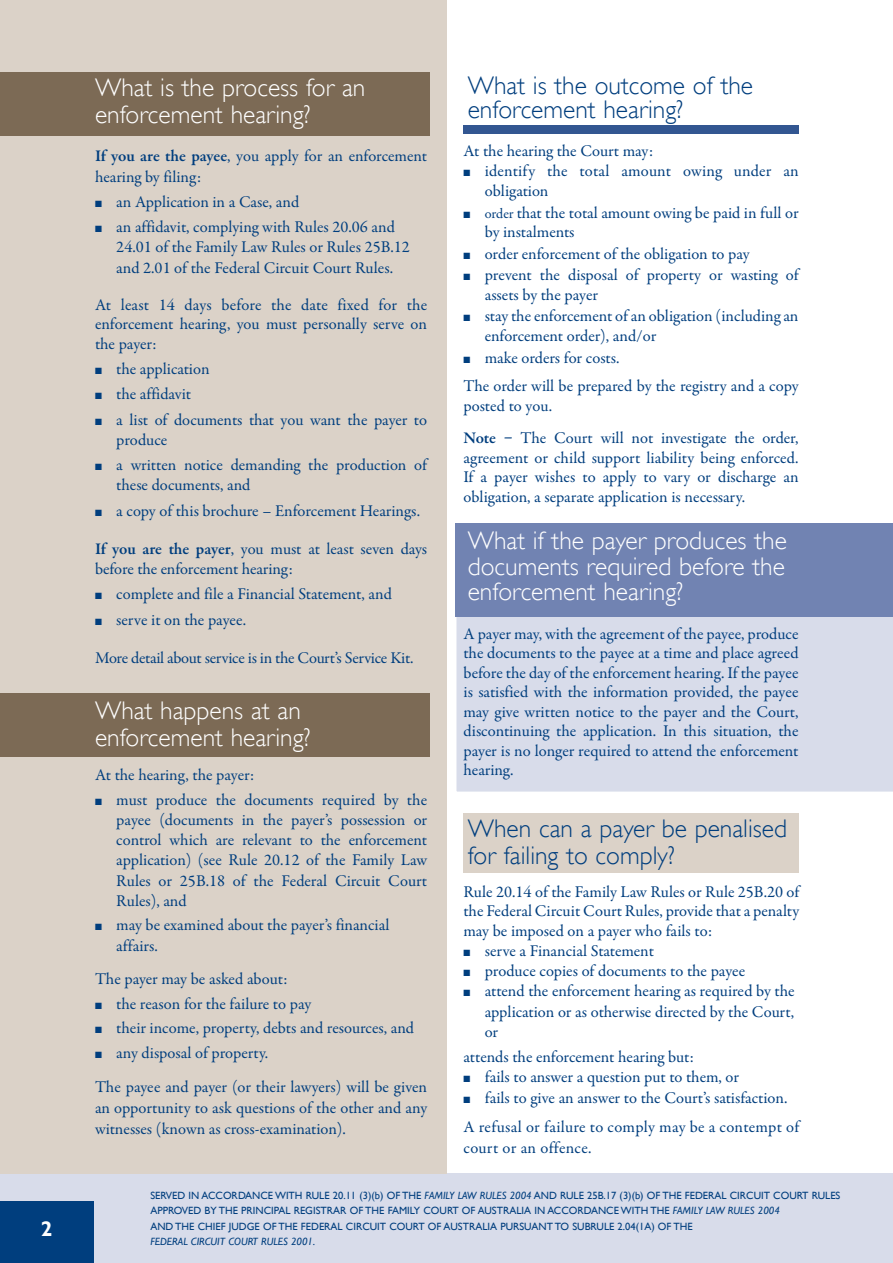
<style>
.page{position:relative;width:893px;height:1263px;background:#fff}
.page>*{position:absolute;margin:0;border:0;box-sizing:border-box;transform-origin:0 0}
._2nd_head{font:300 25.5px/25.5px "Gill Sans";color:#fff}
._2nd_head-2{font:300 25.5px/24px "Gill Sans";color:#003e7e}
.Head1a{font:700 21px "Gill Sans";color:#fff}
.Indent{font:16.5px/19.5px "Garamond Premr Pro";color:#003e7e}
.Normal___space{font:16.5px/19.5px "Garamond Premr Pro";letter-spacing:-.005em;color:#003e7e;text-align:justify}
.Indent_-_more_space{font:16.5px/20.2px "Garamond Premr Pro";color:#003e7e}
.Note{font:16.5px/19.5px "Garamond Premr Pro";color:#003e7e;text-align:justify}
.Indent-2{font:16.5px/21px "Garamond Premr Pro";letter-spacing:.02em;color:#003e7e}
.Indent-3{font:16.5px "Garamond Premr Pro";letter-spacing:-.02em;color:#003e7e}
.t1{font:10.5px "Gill Sans";color:#003e7e}
.t2{font:italic 10.5px "Gill Sans";color:#003e7e}
.s1{font-weight:600}
.s2{font-size:14.25px}
.s3{font-style:italic}
.s4{font-style:normal}
</style>
<div class="page">
<div style="left:0;top:1174px;width:893px;height:89px;background:#d8dcea"></div>
<div style="left:456px;top:617px;width:437px;height:175px;background:#d8dcea"></div>
<div style="left:463px;top:813px;width:336px;height:60px;background:#dbd2c8"></div>
<div style="left:455px;top:523px;width:438px;height:94px;background:#7183b2"></div>
<div style="left:463px;top:125px;width:336px;height:9px;background:#325691"></div>
<div style="left:0;top:0;width:446px;height:1174px;background:#dbd2c8"></div>
<div style="left:0;top:1201px;width:94px;height:62px;background:#003e7e"></div>
<div style="left:0;top:72px;width:429px;height:64px;background:#7c6a55"></div>
<div style="left:0;top:693px;width:429px;height:64px;background:#7c6a55"></div>
<p class="Head1a" style="left:41px;top:1217px;width:13px">2</p>
<p class="_2nd_head" style="left:95px;top:73px;width:272px;line-height:27px">What is the process for an enforcement hearing?</p>
<p class="Normal___space" style="left:95px;top:145px;width:334px;line-height:21px"><span class="s1">If you are the payee</span>, you apply for an enforcement hearing by filing:</p>
<p class="Indent" style="left:95px;top:192px;width:206px">■ an Application in a Case, and</p>
<p class="Indent_-_more_space" style="left:116px;top:217px;width:295px;line-height:20.7px;text-indent:-21px">■ an affidavit, complying with Rules 20.06 and<br>24.01 of the Family Law Rules or Rules 25B.12 and 2.01 of the Federal Circuit Court Rules.</p>
<p class="Normal___space" style="left:95px;top:295px;width:334px">At least 14 days before the date fixed for the enforcement hearing, you must personally serve on the payer:</p>
<p class="Indent" style="left:95px;top:360px;width:116px">■ the application</p>
<p class="Indent" style="left:95px;top:385px;width:98px">■ the affidavit</p>
<p class="Indent" style="left:116px;top:410px;width:312px;line-height:20.2px;text-indent:-21px">■ a list of documents that you want the payer to produce</p>
<p class="Indent" style="left:116px;top:455px;width:312px;line-height:20.2px;text-indent:-21px">■ a written notice demanding the production of these documents, and</p>
<p class="Indent_-_more_space" style="left:95px;top:501px;width:327px">■ a copy of this brochure – Enforcement Hearings.</p>
<p class="Normal___space" style="left:95px;top:539px;width:334px;line-height:20.2px"><span class="s1">If you are the payer</span>, you must at least seven days before the enforcement hearing:</p>
<p class="Indent" style="left:95px;top:585px;width:298px">■ complete and file a Financial Statement, and</p>
<p class="Indent" style="left:95px;top:610px;width:153px">■ serve it on the payee.</p>
<p class="Indent-3" style="left:95px;top:647px;width:320px">More detail about service is in the Court’s Service Kit.</p>
<p class="_2nd_head" style="left:95px;top:697px;width:217px;line-height:27px">What happens at an enforcement hearing?</p>
<p class="Normal___space" style="left:95px;top:765px;width:161px">At the hearing, the payer:</p>
<p class="Indent" style="left:116px;top:790px;width:312px;line-height:20.2px;text-align:justify;text-indent:-21px">■ must produce the documents required by the payee (documents in the payer’s possession or control which are relevant to the enforcement application) (see Rule 20.12 of the Family Law Rules or 25B.18 of the Federal Circuit Court Rules), and</p>
<p class="Indent_-_more_space" style="left:116px;top:915px;width:275px;text-indent:-21px">■ may be examined about the payer’s financial affairs.</p>
<p class="Normal___space" style="left:95px;top:970px;width:194px">The payer may be asked about:</p>
<p class="Indent" style="left:95px;top:994px;width:218px">■ the reason for the failure to pay</p>
<p class="Indent" style="left:95px;top:1019px;width:321px">■ their income, property, debts and resources, and</p>
<p class="Indent" style="left:95px;top:1043px;width:175px">■ any disposal of property.</p>
<p class="Indent" style="left:95px;top:1076px;width:334px;line-height:21px;text-align:justify">The payee and payer (or their lawyers) will be given an opportunity to ask questions of the other and any witnesses (known as cross-examination).</p>
<p class="_2nd_head-2" style="left:468px;top:73px;width:287px">What is the outcome of the enforcement hearing?</p>
<p class="Normal___space" style="left:463px;top:142px;width:191px">At the hearing the Court may:</p>
<p class="Indent" style="left:485px;top:162px;width:315px;text-indent:-21px">■ identify the total amount owing under an obligation</p>
<p class="Indent" style="left:485px;top:203px;width:315px;text-indent:-21px">■ <span class="s2">order</span> that the total amount owing be paid in full or by instalments</p>
<p class="Indent" style="left:463px;top:244px;width:288px">■ order enforcement of the obligation to pay</p>
<p class="Indent" style="left:485px;top:266px;width:315px;text-indent:-21px">■ prevent the disposal of property or wasting of assets by the payer</p>
<p class="Indent" style="left:485px;top:307px;width:315px;text-indent:-21px">■ stay the enforcement of an obligation (including an enforcement order), and/or</p>
<p class="Indent_-_more_space" style="left:463px;top:348px;width:157px">■ make orders for costs.</p>
<p class="Indent" style="left:463px;top:377px;width:337px">The order will be prepared by the registry and a copy posted to you.</p>
<p class="Note" style="left:463px;top:429px;width:337px"><span class="s1">Note –</span> The Court will not investigate the order, agreement or child support liability being enforced.<br>If a payer wishes to apply to vary or discharge an obligation, a separate application is necessary.</p>
<p class="_2nd_head" style="left:468px;top:528px;width:321px;text-align:justify">What if the payer produces the documents required before the enforcement hearing?</p>
<p class="Indent" style="left:463px;top:624px;width:337px;text-align:justify">A payer may, with the agreement of the payee, produce the documents to the payee at a time and place agreed before the day of the enforcement hearing. If the payee is satisfied with the information provided, the payee may give written notice to the payer and the Court, discontinuing the application. In this situation, the payer is no longer required to attend the enforcement hearing.</p>
<p class="_2nd_head-2" style="left:468px;top:815px;width:321px;line-height:27px">When can a payer be penalised for failing to comply?</p>
<p class="Normal___space" style="left:463px;top:882px;width:337px">Rule 20.14 of the Family Law Rules or Rule 25B.20 of the Federal Circuit Court Rules, provide that a penalty may be imposed on a payer who fails to:</p>
<p class="Indent" style="left:463px;top:941px;width:192px">■ serve a Financial Statement</p>
<p class="Indent" style="left:463px;top:961px;width:283px">■ produce copies of documents to the payee</p>
<p class="Indent_-_more_space" style="left:485px;top:981px;width:311px;text-align:justify;text-indent:-21px">■ attend the enforcement hearing as required by the application or as otherwise directed by the Court, or</p>
<p class="Normal___space" style="left:463px;top:1047px;width:232px">attends the enforcement hearing but:</p>
<p class="Indent" style="left:463px;top:1068px;width:277px">■ fails to answer a question put to them, or</p>
<p class="Indent_-_more_space" style="left:463px;top:1087px;width:326px">■ fails to give an answer to the Court’s satisfaction.</p>
<p class="Indent-2" style="left:463px;top:1117px;width:337px">A refusal or failure to comply may be a contempt of court or an offence.</p>
<p class="t1" style="left:150px;top:1189px;width:692px">SERVED IN ACCORDANCE WITH RULE 20.11 (3)(b) OF THE <span class="s3">FAMILY LAW RULES 2004</span> AND RULE 25B.17 (3)(b) OF THE FEDERAL CIRCUIT COURT RULES</p>
<p class="t1" style="left:150px;top:1204px;width:631px">APPROVED BY THE PRINCIPAL REGISTRAR OF THE FAMILY COURT OF AUSTRALIA IN ACCORDANCE WITH THE <span class="s3">FAMILY LAW RULES 2004</span></p>
<p class="t1" style="left:150px;top:1220px;width:544px">AND THE CHIEF JUDGE OF THE FEDERAL CIRCUIT COURT OF AUSTRALIA PURSUANT TO SUBRULE 2.04(1A) OF THE</p>
<p class="t2" style="left:150px;top:1236px;width:166px">FEDERAL CIRCUIT COURT RULES 2001<span class="s4">.</span></p>
</div>
